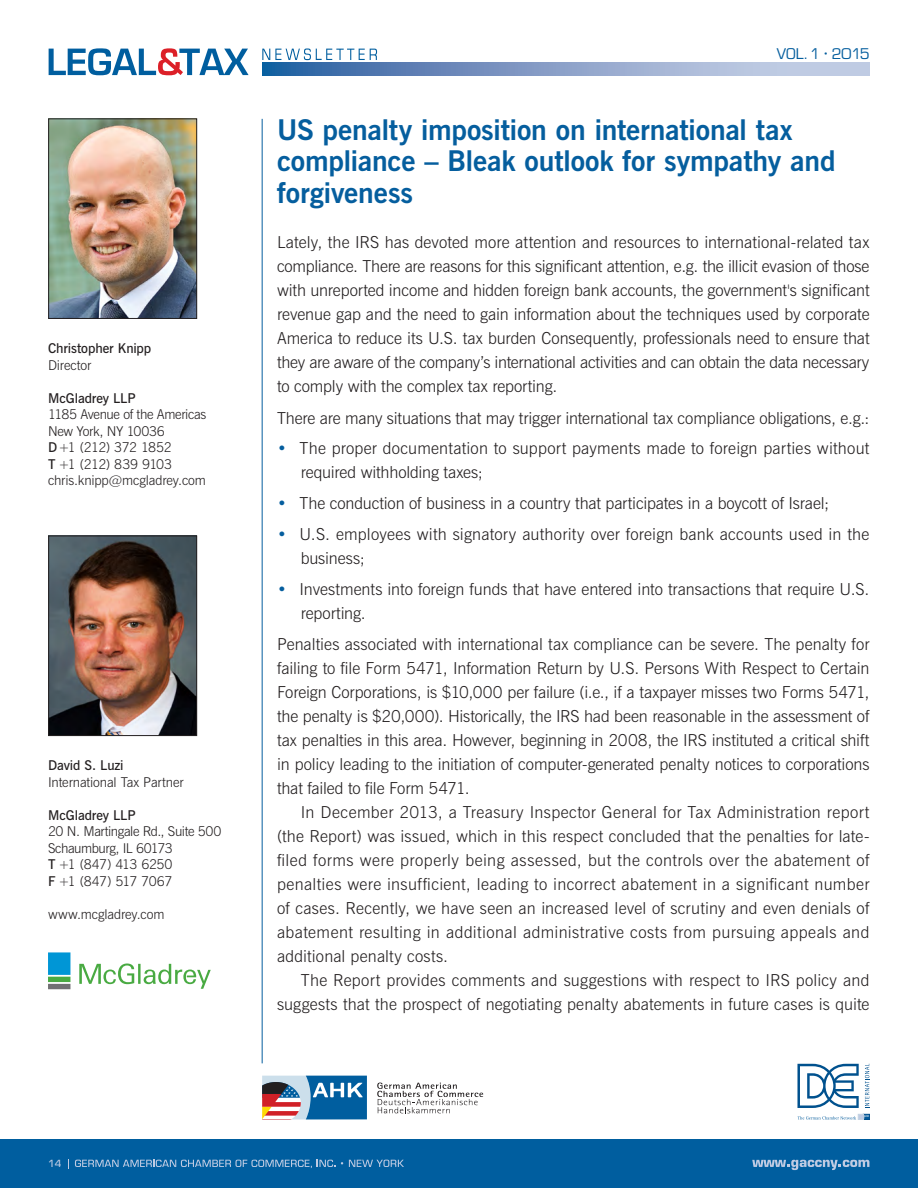
<style>
.page{position:relative;width:918px;height:1188px;background:#fff}
.page>*{position:absolute;margin:0;border:0;box-sizing:border-box;transform-origin:0 0}
.Article_Headline_1st{font:700 28.5px/31.5px "News Gothic BT";letter-spacing:-.005em;color:#055e9e}
.Article_Copy{font:300 16.5px/24px "News Gothic BT";letter-spacing:.005em;color:#231f20;text-align:justify}
.Article_Bullets{font:300 16.5px/24px "News Gothic BT";letter-spacing:.005em;color:#231f20}
.t1{font:16.2px "Eurostile Rmn";color:#055e9e}
.Contact_Box{font:300 13.5px "News Gothic BT";letter-spacing:-.02em;color:#231f20}
.Contact_Box-2{font:600 13.5px "News Gothic BT";letter-spacing:-.005em;color:#231f20}
.Contact_Box-3{font:300 13.5px "News Gothic BT";letter-spacing:-.045em;color:#231f20}
.Contact_Box-4{font:300 13.5px "News Gothic BT";letter-spacing:-.05em;color:#231f20}
.Contact_Box-5{font:300 13.5px "News Gothic BT";letter-spacing:-.04em;color:#231f20}
.t2{font:10.8px "Eurostile Mdm";color:#becbe3}
.s1{font-weight:600}
.s2{color:#055e9e}
</style>
<div class="page">
<div style="left:0;top:1139px;width:918px;height:49px;background:#005e9f"></div>
<svg style="left:75px;top:1160px;width:260px;height:8px"></svg>
<svg style="left:349px;top:1160px;width:55px;height:7px"></svg>
<svg style="left:752px;top:1160px;width:117px;height:10px"></svg>
<svg style="left:377px;top:1083px;width:106px;height:30px"></svg>
<svg style="left:262px;top:1076px;width:105px;height:44px;background:#6585a6"></svg>
<svg style="left:797px;top:1064px;width:72px;height:56px"></svg>
<svg style="left:262px;top:63px;width:607px;height:12px;background:#849ec7"></svg>
<svg style="left:262px;top:48px;width:115px;height:12px"></svg>
<svg style="left:49px;top:48px;width:200px;height:27px"></svg>
<hr style="left:262px;top:119px;width:1px;height:944px;background:#055e9e">
<img style="left:50px;top:121px;width:145px;height:196px">
<div style="left:48px;top:119px;width:149px;height:200px;border:1px solid #231f20"></div>
<img style="left:50px;top:538px;width:145px;height:196px">
<div style="left:48px;top:536px;width:149px;height:200px;border:1px solid #231f20"></div>
<svg style="left:48px;top:952px;width:22px;height:37px"></svg>
<svg style="left:79px;top:963px;width:132px;height:26px"></svg>
<p class="Contact_Box-2" style="left:48px;top:340px;width:105px">Christopher Knipp</p>
<p class="Contact_Box" style="left:48px;top:357px;width:45px">Director</p>
<p class="Contact_Box-2" style="left:48px;top:390px;width:89px">McGladrey LLP</p>
<p class="Contact_Box" style="left:48px;top:406px;width:160px">1185 Avenue of the Americas</p>
<p class="Contact_Box" style="left:48px;top:423px;width:118px">New York, NY 10036</p>
<p class="Contact_Box-3" style="left:48px;top:439px;width:125px"><span class="s1">D</span>+1 (212) 372 1852</p>
<p class="Contact_Box-4" style="left:48px;top:456px;width:126px"><span class="s1">T</span> +1 (212) 839 9103</p>
<p class="Contact_Box" style="left:48px;top:472px;width:159px">chris.knipp@mcgladrey.com</p>
<p class="Contact_Box-2" style="left:48px;top:757px;width:77px">David S. Luzi</p>
<p class="Contact_Box" style="left:48px;top:774px;width:137px">International Tax Partner</p>
<p class="Contact_Box-2" style="left:48px;top:807px;width:89px">McGladrey LLP</p>
<p class="Contact_Box" style="left:48px;top:823px;width:175px">20 N. Martingale Rd., Suite 500</p>
<p class="Contact_Box" style="left:48px;top:840px;width:126px">Schaumburg, IL 60173</p>
<p class="Contact_Box" style="left:48px;top:856px;width:126px"><span class="s1">T</span> +1 (847) 413 6250</p>
<p class="Contact_Box-5" style="left:48px;top:873px;width:126px"><span class="s1">F</span> +1 (847) 517 7067</p>
<p class="Contact_Box" style="left:48px;top:906px;width:118px">www.mcgladrey.com</p>
<p class="t1" style="left:777px;top:43px;width:95px">VOL. 1 • 2015</p>
<p class="Article_Headline_1st" style="left:277px;top:113px;width:560px">US penalty imposition on international tax compliance – Bleak outlook for sympathy and forgiveness</p>
<p class="Article_Copy" style="left:277px;top:230px;width:594px">Lately, the IRS has devoted more attention and resources to international-related tax compliance. There are reasons for this significant attention, e.g. the illicit evasion of those with unreported income and hidden foreign bank accounts, the government's significant revenue gap and the need to gain information about the techniques used by corporate America to reduce its U.S. tax burden Consequently, professionals need to ensure that they are aware of the company’s international activities and can obtain the data necessary to comply with the complex tax reporting.</p>
<p class="Article_Copy" style="left:277px;top:406px;width:594px">There are many situations that may trigger international tax compliance obligations, e.g.:</p>
<p class="Article_Bullets" style="left:301px;top:436px;width:570px;text-indent:-24px"><span class="s2">•</span> The proper documentation to support payments made to foreign parties without required withholding taxes;</p>
<p class="Article_Bullets" style="left:277px;top:491px;width:553px"><span class="s2">•</span> The conduction of business in a country that participates in a boycott of Israel;</p>
<p class="Article_Bullets" style="left:301px;top:522px;width:570px;text-indent:-24px"><span class="s2">•</span> U.S. employees with signatory authority over foreign bank accounts used in the business;</p>
<p class="Article_Bullets" style="left:301px;top:577px;width:570px;text-indent:-24px"><span class="s2">•</span> Investments into foreign funds that have entered into transactions that require U.S. reporting.</p>
<p class="Article_Copy" style="left:277px;top:632px;width:594px">Penalties associated with international tax compliance can be severe. The penalty for failing to file Form 5471, Information Return by U.S. Persons With Respect to Certain Foreign Corporations, is $10,000 per failure (i.e., if a taxpayer misses two Forms 5471, the penalty is $20,000). Historically, the IRS had been reasonable in the assessment of tax penalties in this area. However, beginning in 2008, the IRS instituted a critical shift in policy leading to the initiation of computer-generated penalty notices to corporations that failed to file Form 5471.</p>
<p class="Article_Copy" style="left:277px;top:800px;width:594px;text-indent:24px">In December 2013, a Treasury Inspector General for Tax Administration report (the Report) was issued, which in this respect concluded that the penalties for late&shy;filed forms were properly being assessed, but the controls over the abatement of penalties were insufficient, leading to incorrect abatement in a significant number of cases. Recently, we have seen an increased level of scrutiny and even denials of abatement resulting in additional administrative costs from pursuing appeals and additional penalty costs.</p>
<p class="Article_Copy" style="left:277px;top:968px;width:594px;text-align:right">The Report provides comments and suggestions with respect to IRS policy and suggests that the prospect of negotiating penalty abatements in future cases is quite</p>
<p class="t2" style="left:48px;top:1156px;width:15px">14</p>
</div>
